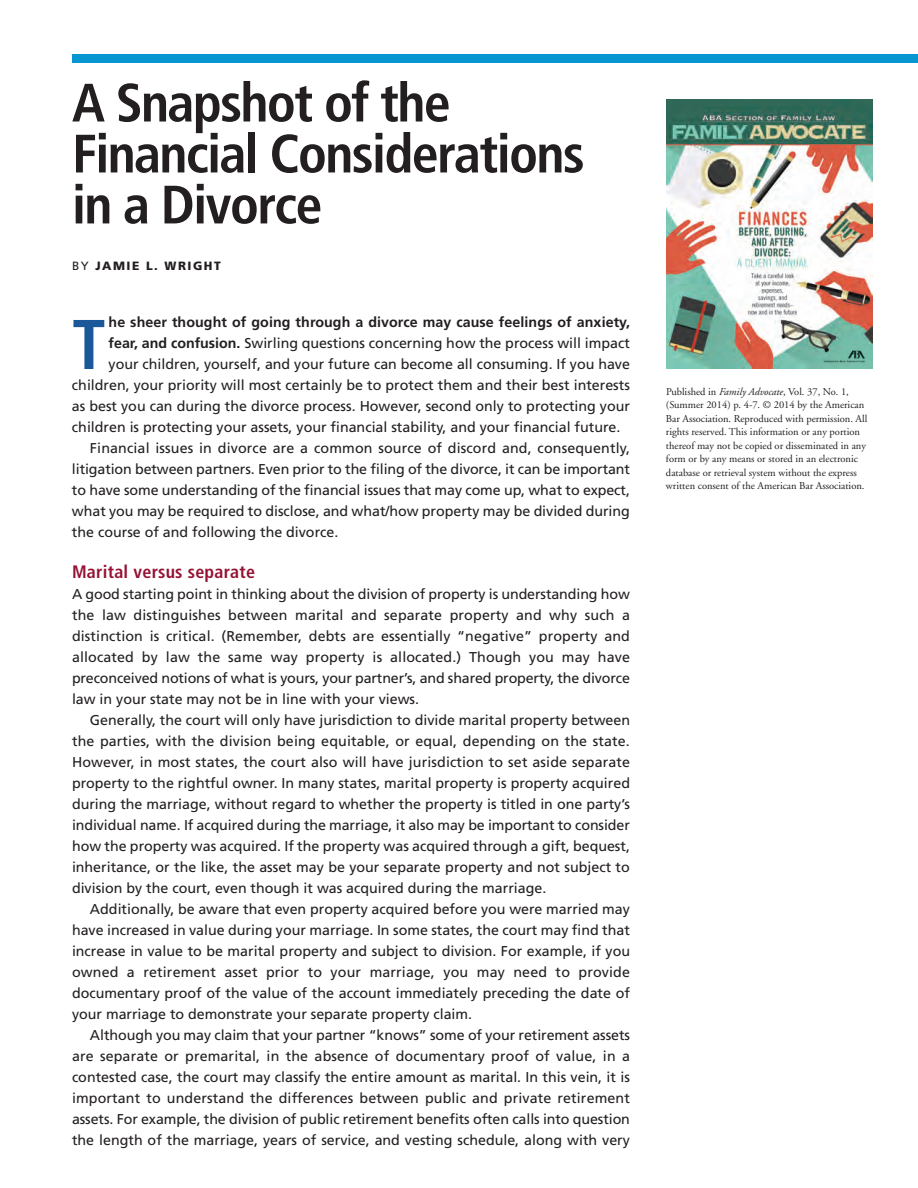
<style>
.page{position:relative;width:918px;height:1188px;background:#fff}
.page>*{position:absolute;margin:0;border:0;box-sizing:border-box;transform-origin:0 0}
.t1{font:700 condensed 70.2px "Frutiger LT";color:#1a5899}
.t2{font:700 condensed 54px/51px "Frutiger LT";letter-spacing:-.03em;color:#231f20}
.t3{font:700 condensed 18px "Frutiger LT";letter-spacing:.015em;color:#951233}
.t4{font:14.25px/21px "Frutiger LT";color:#231f20;text-align:justify}
.t5{font:700 14.25px "Frutiger LT";letter-spacing:.005em;color:#231f20}
.t6{font:900 12px "Frutiger LT";letter-spacing:.125em;color:#231f20}
.t7{font:10.5px/13.5px "Adobe Garamond";color:#231f20}
.s1{font-weight:400}
.s2{font-weight:700}
.s3{font-style:italic}
</style>
<div class="page">
<img style="left:666px;top:99px;width:206px;height:270px">
<div style="left:72px;top:54px;width:846px;height:9px;background:#0696d1"></div>
<h2 class="t2" style="left:72px;top:82px;width:514px">A Snapshot of the<br>Financial Considerations in a Divorce</h2>
<p class="t6" style="left:72px;top:261px;width:150px"><span class="s1">BY</span> JAMIE L. WRIGHT</p>
<h1 class="t1" style="left:72px;top:316px;width:35px">T</h1>
<p class="t5" style="left:109px;top:316px;width:523px">he sheer thought of going through a divorce may cause feelings of anxiety,</p>
<p class="t4" style="left:109px;top:334px;width:523px"><span class="s2">fear, and confusion.</span> Swirling questions concerning how the process will impact</p>
<p class="t4" style="left:109px;top:355px;width:523px">your children, yourself, and your future can become all consuming. If you have</p>
<p class="t4" style="left:72px;top:376px;width:559px">children, your priority will most certainly be to protect them and their best interests</p>
<p class="t4" style="left:72px;top:397px;width:559px">as best you can during the divorce process. However, second only to protecting your</p>
<p class="t4" style="left:72px;top:418px;width:550px">children is protecting your assets, your financial stability, and your financial future.</p>
<p class="t4" style="left:90px;top:439px;width:541px">Financial issues in divorce are a common source of discord and, consequently,</p>
<p class="t4" style="left:72px;top:460px;width:560px">litigation between partners. Even prior to the filing of the divorce, it can be important</p>
<p class="t4" style="left:72px;top:481px;width:559px">to have some understanding of the financial issues that may come up, what to expect,</p>
<p class="t4" style="left:72px;top:502px;width:559px">what you may be required to disclose, and what/how property may be divided during</p>
<p class="t4" style="left:72px;top:523px;width:268px">the course of and following the divorce.</p>
<p class="t3" style="left:72px;top:564px;width:185px">Marital versus separate</p>
<p class="t4" style="left:72px;top:584px;width:560px">A good starting point in thinking about the division of property is understanding how the law distinguishes between marital and separate property and why such a distinction is critical. (Remember, debts are essentially “negative” property and allocated by law the same way property is allocated.) Though you may have preconceived notions of what is yours, your partner’s, and shared property, the divorce law in your state may not be in line with your views.</p>
<p class="t4" style="left:72px;top:710px;width:560px;text-indent:18px">Generally, the court will only have jurisdiction to divide marital property between the parties, with the division being equitable, or equal, depending on the state.<br>However, in most states, the court also will have jurisdiction to set aside separate property to the rightful owner. In many states, marital property is property acquired during the marriage, without regard to whether the property is titled in one party’s individual name. If acquired during the marriage, it also may be important to consider how the property was acquired. If the property was acquired through a gift, bequest, inheritance, or the like, the asset may be your separate property and not subject to division by the court, even though it was acquired during the marriage.</p>
<p class="t4" style="left:72px;top:899px;width:560px;text-indent:18px">Additionally, be aware that even property acquired before you were married may have increased in value during your marriage. In some states, the court may find that increase in value to be marital property and subject to division. For example, if you owned a retirement asset prior to your marriage, you may need to provide documentary proof of the value of the account immediately preceding the date of your marriage to demonstrate your separate property claim.</p>
<p class="t4" style="left:72px;top:1025px;width:560px;text-indent:18px">Although you may claim that your partner “knows” some of your retirement assets are separate or premarital, in the absence of documentary proof of value, in a contested case, the court may classify the entire amount as marital. In this vein, it is important to understand the differences between public and private retirement assets. For example, the division of public retirement benefits often calls into question the length of the marriage, years of service, and vesting schedule, along with very</p>
<p class="t7" style="left:666px;top:385px;width:203px">Published in <span class="s3">Family Advocate</span>, Vol. 37, No. 1, (Summer 2014) p. 4-7. © 2014 by the American Bar Association. Reproduced with permission. All rights reserved. This information or any portion thereof may not be copied or disseminated in any form or by any means or stored in an electronic database or retrieval system without the express written consent of the American Bar Association.</p>
</div>
